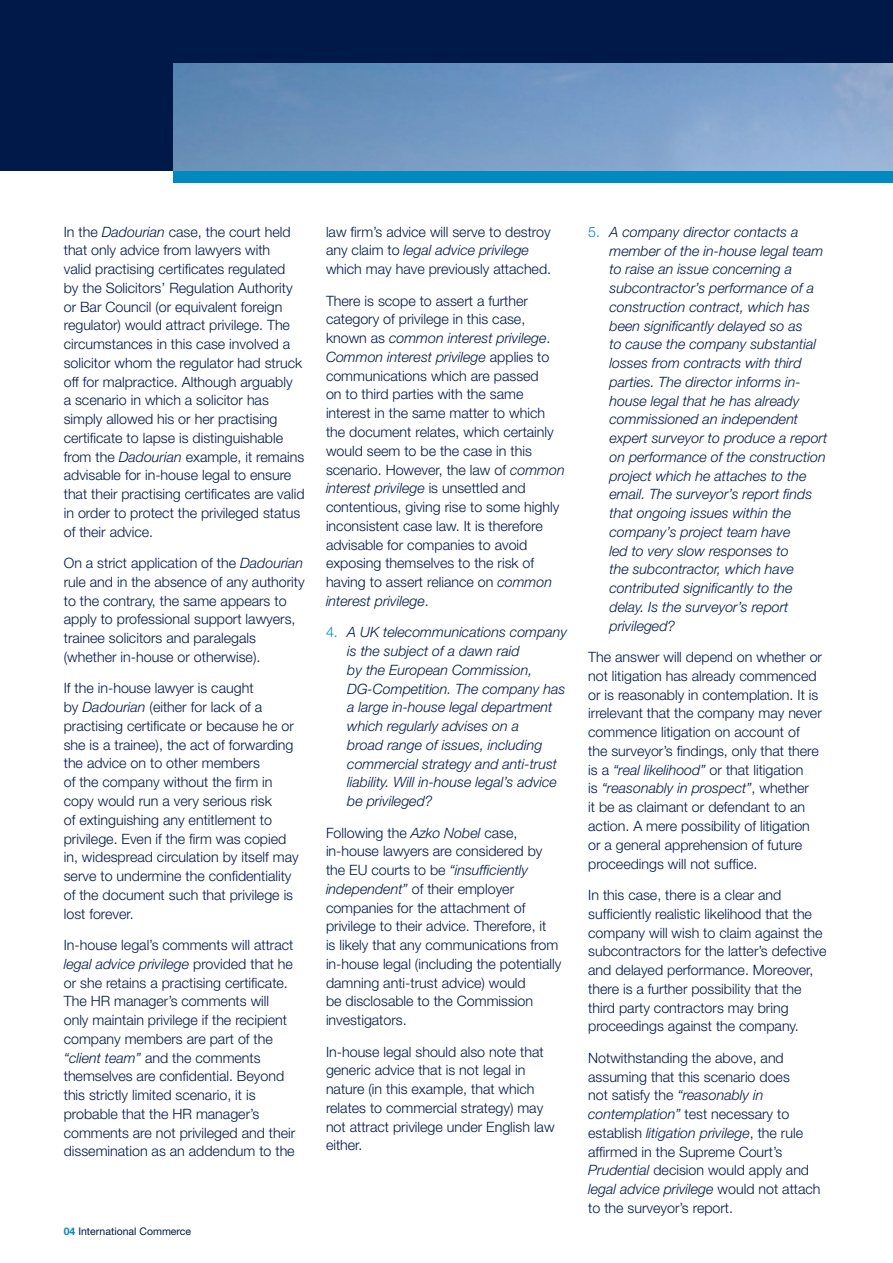
<style>
.page{position:relative;width:893px;height:1263px;background:#fff}
.page>*{position:absolute;margin:0;border:0;box-sizing:border-box;transform-origin:0 0}
.t1{font:300 14.25px/18.8px "Helvetica Neue";color:#001948}
.t2{font:italic 300 14.25px/18.8px "Helvetica Neue";color:#001948}
.t3{font:10.5px "Helvetica Neue";color:#001948}
.s1{font-style:italic}
.s2{font-weight:700;color:#008ac0}
.s3{font-style:normal;color:#008ac0}
</style>
<div class="page">
<div style="left:0;top:0;width:893px;height:170px;background:#001948"></div>
<div style="left:174px;top:170px;width:719px;height:13px;background:#008ac0"></div>
<img style="left:174px;top:64px;width:719px;height:106px">
<p class="t1" style="left:64px;top:222px;width:242px">In the <span class="s1">Dadourian</span> case, the court held that only advice from lawyers with<br>valid practising certificates regulated<br>by the Solicitors’ Regulation Authority or Bar Council (or equivalent foreign regulator) would attract privilege. The circumstances in this case involved a solicitor whom the regulator had struck off for malpractice. Although arguably<br>a scenario in which a solicitor has simply allowed his or her practising certificate to lapse is distinguishable from the <span class="s1">Dadourian</span> example, it remains advisable for in-house legal to ensure that their practising certificates are valid in order to protect the privileged status of their advice.</p>
<p class="t1" style="left:64px;top:553px;width:242px">On a strict application of the <span class="s1">Dadourian </span>rule and in the absence of any authority to the contrary, the same appears to apply to professional support lawyers, trainee solicitors and paralegals (whether in-house or otherwise).</p>
<p class="t1" style="left:64px;top:679px;width:236px">If the in-house lawyer is caught<br>by <span class="s1">Dadourian</span> (either for lack of a practising certificate or because he or she is a trainee), the act of forwarding the advice on to other members<br>of the company without the firm in copy would run a very serious risk<br>of extinguishing any entitlement to privilege. Even if the firm was copied in, widespread circulation by itself may serve to undermine the confidentiality of the document such that privilege is lost forever.</p>
<p class="t1" style="left:64px;top:935px;width:233px">In-house legal’s comments will attract <span class="s1">legal advice privilege</span> provided that he or she retains a practising certificate.<br>The HR manager’s comments will only maintain privilege if the recipient company members are part of the <span class="s1">“client team”</span> and the comments themselves are confidential. Beyond this strictly limited scenario, it is probable that the HR manager’s comments are not privileged and their dissemination as an addendum to the</p>
<p class="t3" style="left:64px;top:1225px;width:129px"><span class="s2">04</span> International Commerce</p>
<p class="t1" style="left:326px;top:222px;width:227px">law firm’s advice will serve to destroy any claim to <span class="s1">legal advice privilege </span>which may have previously attached.</p>
<p class="t1" style="left:326px;top:291px;width:240px">There is scope to assert a further category of privilege in this case, known as <span class="s1">common interest privilege</span>.<br><span class="s1">Common interest privilege</span> applies to communications which are passed<br>on to third parties with the same interest in the same matter to which the document relates, which certainly would seem to be the case in this scenario. However, the law of <span class="s1">common interest privilege</span> is unsettled and contentious, giving rise to some highly inconsistent case law. It is therefore advisable for companies to avoid exposing themselves to the risk of having to assert reliance on <span class="s1">common interest privilege</span>.</p>
<p class="t2" style="left:347px;top:623px;width:221px;text-indent:-21px"><span class="s3">4.</span> A UK telecommunications company is the subject of a dawn raid<br>by the European Commission,<br>DG-Competition. The company has a large in-house legal department which regularly advises on a<br>broad range of issues, including commercial strategy and anti-trust liability. Will in-house legal’s advice be privileged?</p>
<p class="t1" style="left:326px;top:823px;width:237px">Following the <span class="s1">Azko Nobel</span> case, in-house lawyers are considered by the EU courts to be <span class="s1">“insufficiently independent”</span> of their employer companies for the attachment of privilege to their advice. Therefore, it<br>is likely that any communications from in-house legal (including the potentially damning anti-trust advice) would<br>be disclosable to the Commission investigators.</p>
<p class="t1" style="left:326px;top:1042px;width:230px">In-house legal should also note that generic advice that is not legal in nature (in this example, that which relates to commercial strategy) may not attract privilege under English law either.</p>
<p class="t2" style="left:609px;top:222px;width:219px;text-indent:-21px"><span class="s3">5.</span> A company director contacts a member of the in-house legal team to raise an issue concerning a subcontractor’s performance of a construction contract, which has been significantly delayed so as<br>to cause the company substantial losses from contracts with third parties. The director informs in&shy;house legal that he has already commissioned an independent expert surveyor to produce a report on performance of the construction project which he attaches to the email. The surveyor’s report finds that ongoing issues within the company’s project team have<br>led to very slow responses to<br>the subcontractor, which have contributed significantly to the delay. Is the surveyor’s report privileged?</p>
<p class="t1" style="left:588px;top:647px;width:235px">The answer will depend on whether or not litigation has already commenced or is reasonably in contemplation. It is irrelevant that the company may never commence litigation on account of the surveyor’s findings, only that there is a <span class="s1">“real likelihood”</span> or that litigation<br>is <span class="s1">“reasonably in prospect”</span>, whether<br>it be as claimant or defendant to an action. A mere possibility of litigation or a general apprehension of future proceedings will not suffice.</p>
<p class="t1" style="left:588px;top:885px;width:240px">In this case, there is a clear and sufficiently realistic likelihood that the company will wish to claim against the subcontractors for the latter’s defective and delayed performance. Moreover, there is a further possibility that the third party contractors may bring proceedings against the company.</p>
<p class="t1" style="left:588px;top:1048px;width:234px">Notwithstanding the above, and assuming that this scenario does<br>not satisfy the <span class="s1">“reasonably in contemplation”</span> test necessary to establish <span class="s1">litigation privilege</span>, the rule affirmed in the Supreme Court’s <span class="s1">Prudential</span> decision would apply and <span class="s1">legal advice privilege</span> would not attach to the surveyor’s report.</p>
</div>
